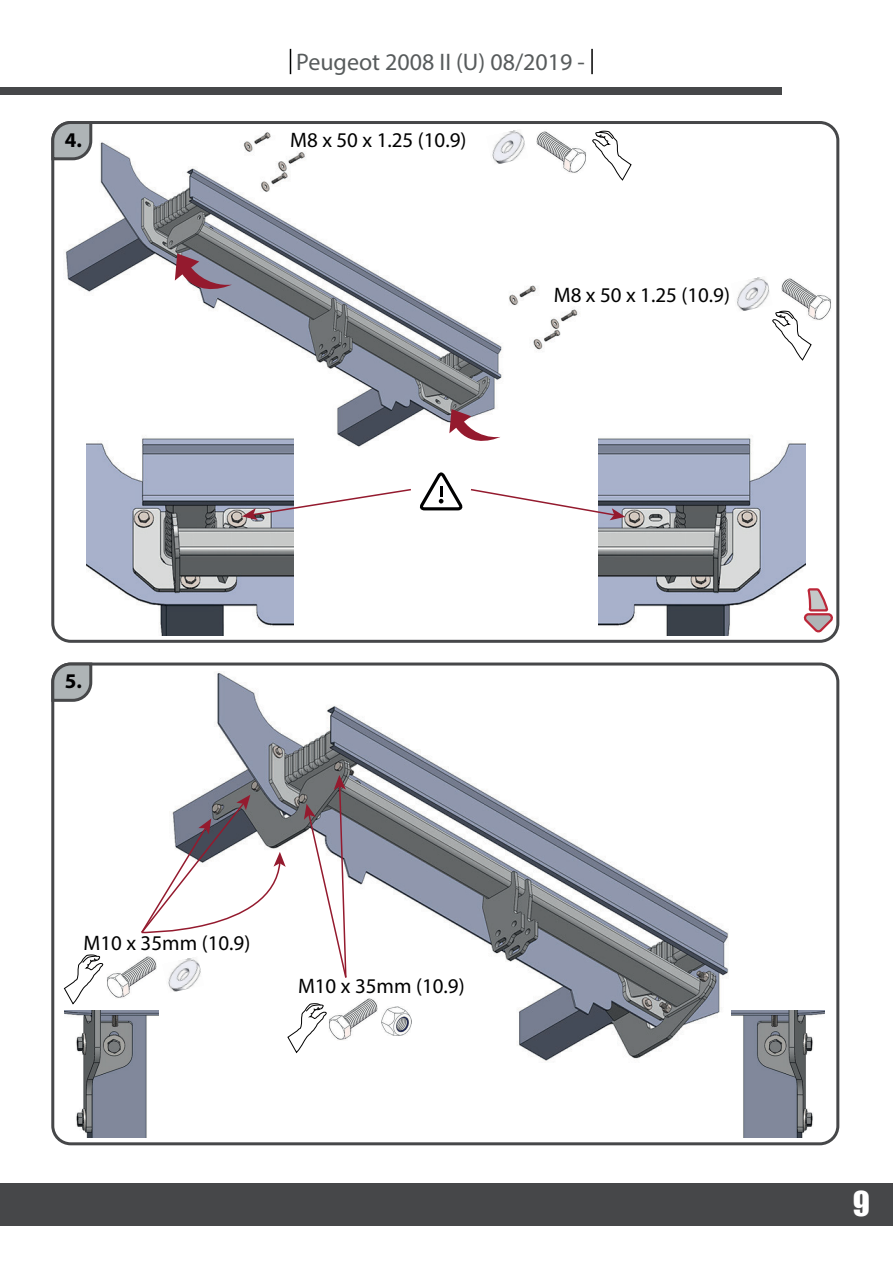
<style>
.page{position:relative;width:893px;height:1263px;background:#fff}
.page>*{position:absolute;margin:0;border:0;box-sizing:border-box;transform-origin:0 0}
.t1{font:31.5px "Impact";color:#fff}
.t2{font:24px "Myriad Pro";color:#575b5c}
.t3{font:21px "Myriad Pro";color:#000001}
.t4{font:700 21px "Myriad Pro";color:#000001}
</style>
<div class="page">
<img style="left:202px;top:672px;width:527px;height:389px">
<img style="left:599px;top:438px;width:206px;height:198px">
<img style="left:65px;top:132px;width:515px;height:316px">
<div style="left:0;top:1183px;width:893px;height:43px;background:#464749"></div>
<div style="left:0;top:87px;width:782px;height:7px;background:#464749"></div>
<div style="left:51px;top:121px;width:788px;height:522px;border:3px solid #464749;border-radius:18px"></div>
<svg style="left:51px;top:121px;width:43px;height:41px;background:#a2a6a8"></svg>
<svg style="left:803px;top:587px;width:33px;height:48px"></svg>
<div style="left:51px;top:663px;width:788px;height:482px;border:3px solid #464749;border-radius:18px"></div>
<svg style="left:51px;top:662px;width:43px;height:41px;background:#a2a6a7"></svg>
<svg style="left:420px;top:472px;width:42px;height:38px"></svg>
<svg style="left:471px;top:488px;width:154px;height:32px"></svg>
<img style="left:87px;top:429px;width:206px;height:207px">
<svg style="left:242px;top:488px;width:169px;height:32px"></svg>
<svg style="left:175px;top:253px;width:57px;height:47px"></svg>
<svg style="left:449px;top:409px;width:51px;height:39px"></svg>
<img style="left:537px;top:131px;width:49px;height:44px">
<img style="left:486px;top:130px;width:42px;height:36px">
<img style="left:781px;top:278px;width:50px;height:42px">
<img style="left:737px;top:277px;width:33px;height:34px">
<svg style="left:592px;top:131px;width:39px;height:50px"></svg>
<svg style="left:772px;top:311px;width:39px;height:50px"></svg>
<img style="left:107px;top:956px;width:49px;height:42px">
<img style="left:168px;top:956px;width:36px;height:37px">
<img style="left:381px;top:1007px;width:30px;height:28px">
<svg style="left:141px;top:795px;width:145px;height:140px"></svg>
<svg style="left:64px;top:955px;width:39px;height:49px"></svg>
<img style="left:328px;top:997px;width:50px;height:45px">
<svg style="left:304px;top:775px;width:44px;height:204px"></svg>
<img style="left:65px;top:1010px;width:94px;height:128px">
<img style="left:731px;top:1010px;width:94px;height:128px">
<svg style="left:287px;top:1003px;width:40px;height:50px"></svg>
<svg style="left:290px;top:49px;width:1px;height:25px"></svg>
<hr style="left:591px;top:49px;width:2px;height:25px;background:#000001">
<p class="t4" style="left:65px;top:126px;width:19px">4.</p>
<p class="t2" style="left:296px;top:47px;width:290px">Peugeot 2008 II (U) 08/2019 -</p>
<p class="t3" style="left:290px;top:127px;width:178px">M8 x 50 x 1.25 (10.9)</p>
<p class="t3" style="left:554px;top:282px;width:178px">M8 x 50 x 1.25 (10.9)</p>
<p class="t4" style="left:65px;top:668px;width:19px">5.</p>
<p class="t3" style="left:84px;top:930px;width:168px">M10 x 35mm (10.9)</p>
<p class="t3" style="left:298px;top:973px;width:168px">M10 x 35mm (10.9)</p>
<h1 class="t1" style="left:853px;top:1179px;width:19px">9</h1>
</div>
